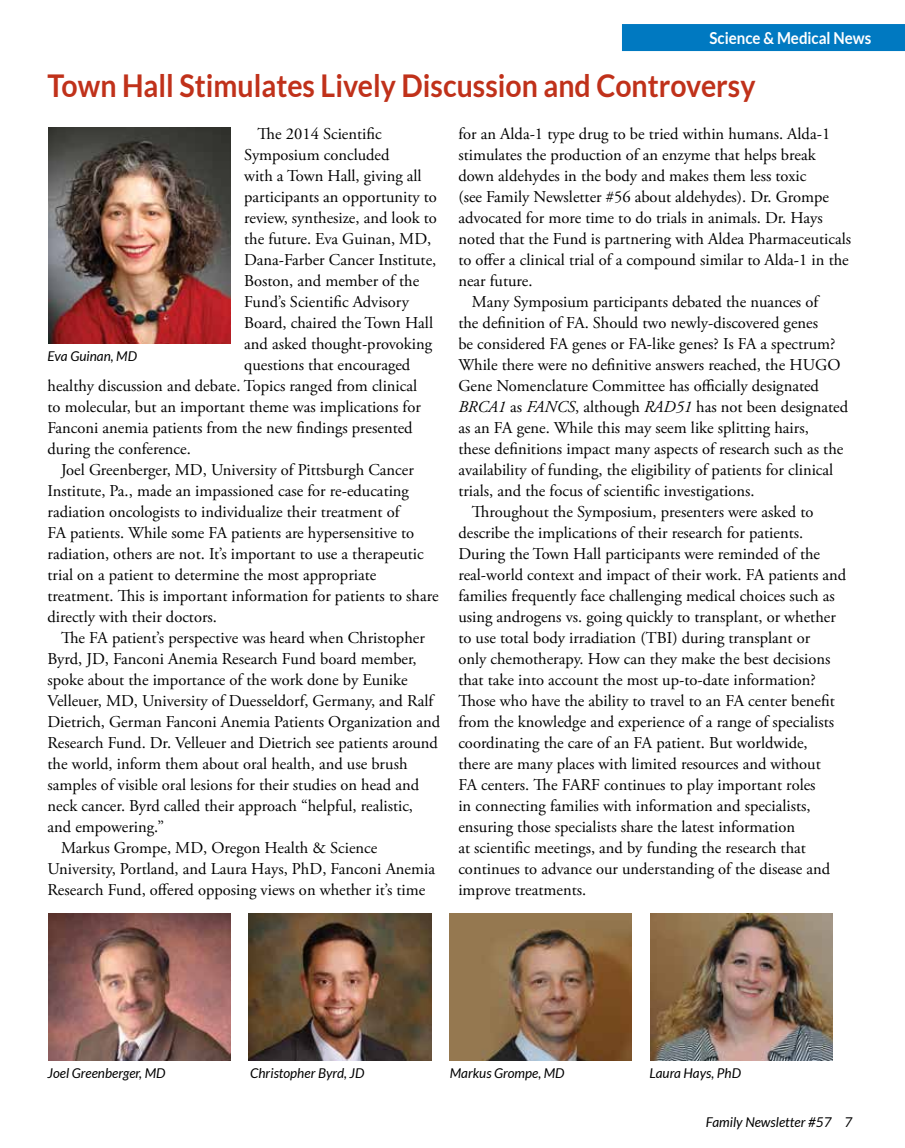
<style>
.page{position:relative;width:905px;height:1148px;background:#fff}
.page>*{position:absolute;margin:0;border:0;box-sizing:border-box;transform-origin:0 0}
.t1{font:700 31.35px "Lato";color:#c0311a;scale:.91 1}
.t2{font:16.5px "Adobe Garamond Pro";color:#000}
.t3{font:700 16.5px "Lato";color:#fff;scale:.91 1}
.t4{font:italic 13.5px "Lato";color:#000}
.s1{font-style:italic}
</style>
<div class="page">
<div style="left:622px;top:24px;width:282px;height:27px;background:#0079c1"></div>
<img style="left:48px;top:128px;width:183px;height:216px">
<img style="left:48px;top:913px;width:183px;height:147px">
<img style="left:249px;top:913px;width:182px;height:147px">
<img style="left:449px;top:913px;width:183px;height:147px">
<img style="left:650px;top:913px;width:182px;height:147px">
<p class="t3" style="left:709px;top:29px;width:179px">Science &amp; Medical News</p>
<h1 class="t1" style="left:48px;top:68px;width:779px">Town Hall Stimulates Lively Discussion and Controversy</h1>
<p class="t2" style="left:258px;top:123px;width:125px">The 2014 Scientific</p>
<p class="t2" style="left:244px;top:144px;width:147px">Symposium concluded</p>
<p class="t2" style="left:244px;top:165px;width:179px">with a Town Hall, giving all</p>
<p class="t2" style="left:244px;top:186px;width:194px">participants an opportunity to</p>
<p class="t2" style="left:244px;top:207px;width:194px">review, synthesize, and look to</p>
<p class="t2" style="left:244px;top:228px;width:189px">the future. Eva Guinan, MD,</p>
<p class="t2" style="left:244px;top:249px;width:194px">Dana-Farber Cancer Institute,</p>
<p class="t2" style="left:244px;top:270px;width:177px">Boston, and member of the</p>
<p class="t2" style="left:244px;top:291px;width:166px">Fund’s Scientific Advisory</p>
<p class="t2" style="left:244px;top:312px;width:190px">Board, chaired the Town Hall</p>
<p class="t2" style="left:244px;top:333px;width:189px">and asked thought-provoking</p>
<p class="t2" style="left:244px;top:354px;width:168px">questions that encouraged</p>
<p class="t2" style="left:48px;top:375px;width:371px">healthy discussion and debate. Topics ranged from clinical</p>
<p class="t2" style="left:48px;top:396px;width:375px">to molecular, but an important theme was implications for</p>
<p class="t2" style="left:48px;top:417px;width:366px">Fanconi anemia patients from the new findings presented</p>
<p class="t2" style="left:48px;top:438px;width:145px">during the conference.</p>
<p class="t2" style="left:61px;top:459px;width:354px">Joel Greenberger, MD, University of Pittsburgh Cancer</p>
<p class="t2" style="left:48px;top:480px;width:363px">Institute, Pa., made an impassioned case for re-educating</p>
<p class="t2" style="left:48px;top:501px;width:353px">radiation oncologists to individualize their treatment of</p>
<p class="t2" style="left:48px;top:522px;width:368px">FA patients. While some FA patients are hypersensitive to</p>
<p class="t2" style="left:48px;top:543px;width:378px">radiation, others are not. It’s important to use a therapeutic</p>
<p class="t2" style="left:48px;top:564px;width:330px">trial on a patient to determine the most appropriate</p>
<p class="t2" style="left:48px;top:585px;width:392px">treatment. This is important information for patients to share</p>
<p class="t2" style="left:48px;top:606px;width:171px">directly with their doctors.</p>
<p class="t2" style="left:61px;top:627px;width:365px">The FA patient’s perspective was heard when Christopher</p>
<p class="t2" style="left:48px;top:648px;width:371px">Byrd, JD, Fanconi Anemia Research Fund board member,</p>
<p class="t2" style="left:48px;top:669px;width:361px">spoke about the importance of the work done by Eunike</p>
<p class="t2" style="left:48px;top:690px;width:387px">Velleuer, MD, University of Duesseldorf, Germany, and Ralf</p>
<p class="t2" style="left:48px;top:711px;width:394px">Dietrich, German Fanconi Anemia Patients Organization and</p>
<p class="t2" style="left:48px;top:732px;width:392px">Research Fund. Dr. Velleuer and Dietrich see patients around</p>
<p class="t2" style="left:48px;top:753px;width:361px">the world, inform them about oral health, and use brush</p>
<p class="t2" style="left:48px;top:774px;width:373px">samples of visible oral lesions for their studies on head and</p>
<p class="t2" style="left:48px;top:795px;width:367px">neck cancer. Byrd called their approach “helpful, realistic,</p>
<p class="t2" style="left:48px;top:816px;width:118px">and empowering.”</p>
<p class="t2" style="left:61px;top:837px;width:318px">Markus Grompe, MD, Oregon Health &amp; Science</p>
<p class="t2" style="left:48px;top:858px;width:389px">University, Portland, and Laura Hays, PhD, Fanconi Anemia</p>
<p class="t2" style="left:48px;top:879px;width:379px">Research Fund, offered opposing views on whether it’s time</p>
<p class="t2" style="left:458px;top:123px;width:373px">for an Alda-1 type drug to be tried within humans. Alda-1</p>
<p class="t2" style="left:458px;top:144px;width:359px">stimulates the production of an enzyme that helps break</p>
<p class="t2" style="left:458px;top:165px;width:349px">down aldehydes in the body and makes them less toxic</p>
<p class="t2" style="left:458px;top:186px;width:372px">(see Family Newsletter #56 about aldehydes). Dr. Grompe</p>
<p class="t2" style="left:458px;top:207px;width:366px">advocated for more time to do trials in animals. Dr. Hays</p>
<p class="t2" style="left:458px;top:228px;width:394px">noted that the Fund is partnering with Aldea Pharmaceuticals</p>
<p class="t2" style="left:458px;top:250px;width:392px">to offer a clinical trial of a compound similar to Alda-1 in the</p>
<p class="t2" style="left:458px;top:271px;width:76px">near future.</p>
<p class="t2" style="left:472px;top:292px;width:348px">Many Symposium participants debated the nuances of</p>
<p class="t2" style="left:458px;top:313px;width:361px">the definition of FA. Should two newly-discovered genes</p>
<p class="t2" style="left:458px;top:334px;width:378px">be considered FA genes or FA-like genes? Is FA a spectrum?</p>
<p class="t2" style="left:458px;top:355px;width:383px">While there were no definitive answers reached, the HUGO</p>
<p class="t2" style="left:458px;top:376px;width:362px">Gene Nomenclature Committee has officially designated</p>
<p class="t2" style="left:458px;top:397px;width:391px"><span class="s1">BRCA1</span> as <span class="s1">FANCS</span>, although <span class="s1">RAD51</span> has not been designated</p>
<p class="t2" style="left:458px;top:418px;width:352px">as an FA gene. While this may seem like splitting hairs,</p>
<p class="t2" style="left:458px;top:439px;width:386px">these definitions impact many aspects of research such as the</p>
<p class="t2" style="left:458px;top:460px;width:376px">availability of funding, the eligibility of patients for clinical</p>
<p class="t2" style="left:458px;top:481px;width:297px">trials, and the focus of scientific investigations.</p>
<p class="t2" style="left:472px;top:502px;width:343px">Throughout the Symposium, presenters were asked to</p>
<p class="t2" style="left:458px;top:523px;width:346px">describe the implications of their research for patients.</p>
<p class="t2" style="left:458px;top:544px;width:363px">During the Town Hall participants were reminded of the</p>
<p class="t2" style="left:458px;top:565px;width:389px">real-world context and impact of their work. FA patients and</p>
<p class="t2" style="left:458px;top:586px;width:378px">families frequently face challenging medical choices such as</p>
<p class="t2" style="left:458px;top:607px;width:379px">using androgens vs. going quickly to transplant, or whether</p>
<p class="t2" style="left:458px;top:628px;width:353px">to use total body irradiation (TBI) during transplant or</p>
<p class="t2" style="left:458px;top:649px;width:373px">only chemotherapy. How can they make the best decisions</p>
<p class="t2" style="left:458px;top:670px;width:359px">that take into account the most up-to-date information?</p>
<p class="t2" style="left:458px;top:691px;width:378px">Those who have the ability to travel to an FA center benefit</p>
<p class="t2" style="left:458px;top:712px;width:377px">from the knowledge and experience of a range of specialists</p>
<p class="t2" style="left:458px;top:733px;width:351px">coordinating the care of an FA patient. But worldwide,</p>
<p class="t2" style="left:458px;top:754px;width:364px">there are many places with limited resources and without</p>
<p class="t2" style="left:458px;top:775px;width:359px">FA centers. The FARF continues to play important roles</p>
<p class="t2" style="left:458px;top:796px;width:354px">in connecting families with information and specialists,</p>
<p class="t2" style="left:458px;top:817px;width:338px">ensuring those specialists share the latest information</p>
<p class="t2" style="left:458px;top:838px;width:349px">at scientific meetings, and by funding the research that</p>
<p class="t2" style="left:458px;top:859px;width:373px">continues to advance our understanding of the disease and</p>
<p class="t2" style="left:458px;top:880px;width:129px">improve treatments.</p>
<p class="t4" style="left:47px;top:348px;width:91px">Eva Guinan, MD</p>
<p class="t4" style="left:48px;top:1065px;width:119px">Joel Greenberger, MD</p>
<p class="t4" style="left:250px;top:1065px;width:116px">Christopher Byrd, JD</p>
<p class="t4" style="left:450px;top:1065px;width:116px">Markus Grompe, MD</p>
<p class="t4" style="left:649px;top:1065px;width:93px">Laura Hays, PhD</p>
<p class="t4" style="left:705px;top:1114px;width:148px">Family Newsletter #57 7</p>
</div>
